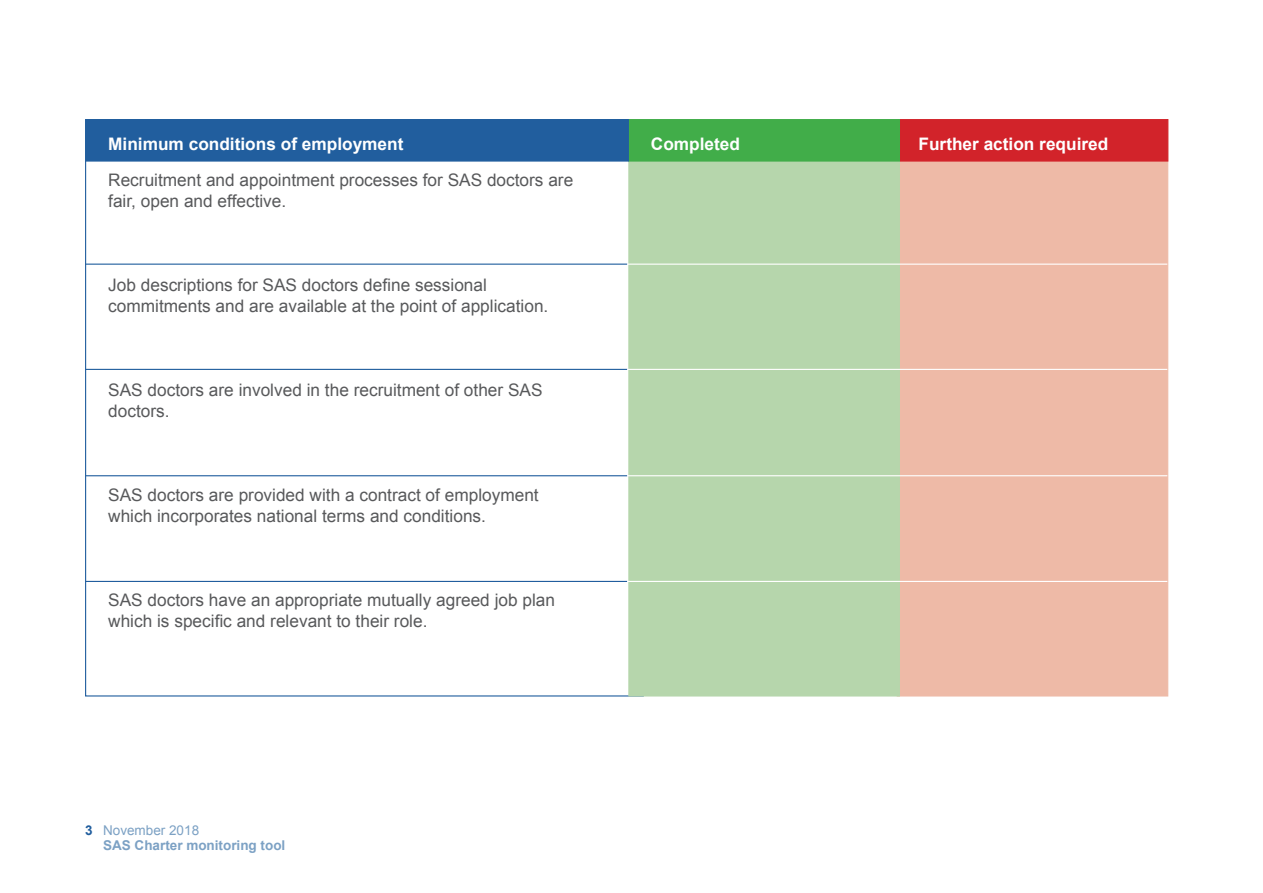
<style>
.page{position:relative;width:1263px;height:893px;background:#fff}
.page>*{position:absolute;margin:0;border:0;box-sizing:border-box;transform-origin:0 0}
.t1{font:17.25px/21px "Arial";color:#58595b}
.t2{font:700 17.25px "Arial";color:#fff}
.t3{font:700 13.5px "Arial";color:#7ca1c4}
.t4{font:13.5px "Arial";color:#7ca1c4}
.t5{font:700 13.5px "Arial";color:#215e9e}
</style>
<div class="page">
<div style="left:897px;top:119px;width:271px;height:577px;background:#eebaa7"></div>
<div style="left:897px;top:119px;width:271px;height:43px;background:#d2232a;border:1px solid #d2232a"></div>
<div style="left:628px;top:119px;width:272px;height:577px;background:#b6d6ac;border:1px solid #b6d6ac"></div>
<div style="left:628px;top:119px;width:272px;height:43px;background:#41ad49;border:1px solid #41ad49"></div>
<div style="left:85px;top:119px;width:544px;height:43px;background:#215e9e;border:1px solid #215e9e"></div>
<hr style="left:85px;top:264px;width:542px;height:1px;background:#215e9e">
<hr style="left:85px;top:369px;width:542px;height:1px;background:#215e9e">
<hr style="left:85px;top:475px;width:542px;height:1px;background:#215e9e">
<hr style="left:627px;top:264px;width:540px;height:1px;background:#fff">
<hr style="left:627px;top:369px;width:540px;height:1px;background:#fff">
<hr style="left:627px;top:475px;width:540px;height:1px;background:#fff">
<hr style="left:85px;top:581px;width:542px;height:1px;background:#215e9e">
<hr style="left:627px;top:581px;width:540px;height:1px;background:#fff">
<p class="t2" style="left:108px;top:132px;width:297px">Minimum conditions of employment</p>
<p class="t2" style="left:651px;top:132px;width:91px">Completed</p>
<p class="t2" style="left:918px;top:132px;width:191px">Further action required</p>
<p class="t1" style="left:108px;top:169px;width:466px">Recruitment and appointment processes for SAS doctors are fair, open and effective.</p>
<p class="t1" style="left:108px;top:274px;width:442px">Job descriptions for SAS doctors define sessional commitments and are available at the point of application.</p>
<p class="t1" style="left:108px;top:379px;width:436px">SAS doctors are involved in the recruitment of other SAS doctors.</p>
<p class="t1" style="left:108px;top:484px;width:432px">SAS doctors are provided with a contract of employment which incorporates national terms and conditions.</p>
<p class="t1" style="left:108px;top:589px;width:448px">SAS doctors have an appropriate mutually agreed job plan which is specific and relevant to their role.</p>
<p class="t5" style="left:85px;top:821px;width:9px">3</p>
<p class="t4" style="left:103px;top:821px;width:98px">November 2018</p>
<p class="t3" style="left:103px;top:836px;width:184px">SAS Charter monitoring tool</p>
</div>
